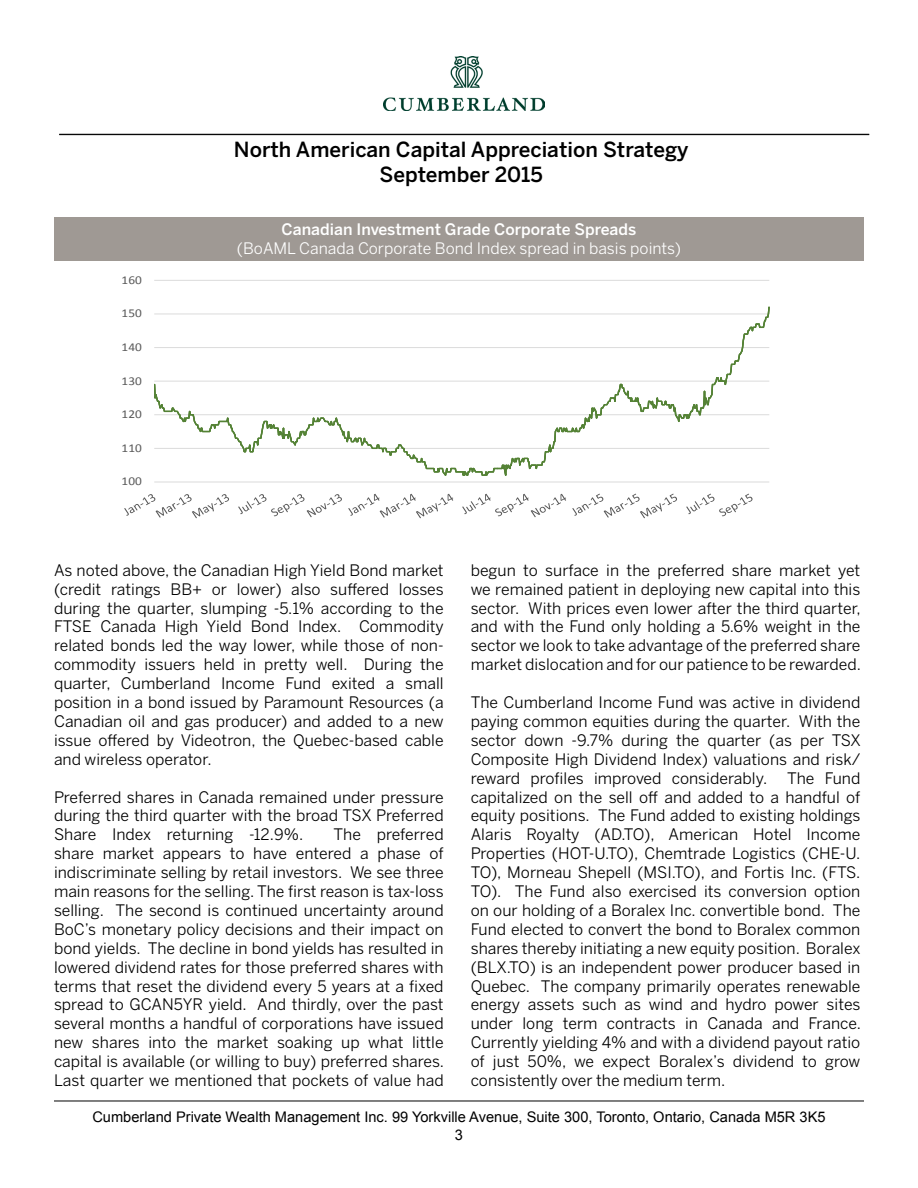
<style>
.page{position:relative;width:918px;height:1188px;background:#fff}
.page>*{position:absolute;margin:0;border:0;box-sizing:border-box;transform-origin:0 0}
.t1{font:500 20.7px/24.9px "Benton Sans";color:#000;text-align:center}
.t2{font:15.75px/18.9px "Benton Sans";color:#000;text-align:justify}
.t3{font:15.75px "Benton Sans";color:#fff}
.t4{font:500 15.75px "Benton Sans";color:#fff}
.t5{font:14.7px/17.5px "Arial";color:#000;text-align:center}
.t6{font:12px "Calibri";color:#595959;scale:1.1 1}
</style>
<div class="page">
<img style="left:384px;top:57px;width:160px;height:54px">
<hr style="left:59px;top:134px;width:810px;height:1px;background:#000">
<hr style="left:54px;top:1101px;width:810px;height:1px;background:#000">
<div style="left:54px;top:217px;width:810px;height:43px;background:#9f9994"></div>
<hr style="left:154px;top:280px;width:615px;height:1px;background:#d9d9d9">
<svg style="left:154px;top:306px;width:616px;height:177px"></svg>
<svg style="left:124px;top:494px;width:105px;height:24px"></svg>
<svg style="left:238px;top:494px;width:104px;height:23px"></svg>
<svg style="left:348px;top:494px;width:105px;height:24px"></svg>
<svg style="left:462px;top:494px;width:104px;height:23px"></svg>
<svg style="left:572px;top:494px;width:105px;height:24px"></svg>
<svg style="left:686px;top:494px;width:67px;height:22px"></svg>
<h1 class="t1" style="left:234px;top:137px;width:456px">North American Capital Appreciation Strategy<br>September 2015</h1>
<p class="t6" style="left:122px;top:272px;width:20px">160</p>
<p class="t6" style="left:122px;top:306px;width:20px">150</p>
<p class="t6" style="left:122px;top:339px;width:20px">140</p>
<p class="t6" style="left:122px;top:373px;width:20px">130</p>
<p class="t6" style="left:122px;top:407px;width:20px">120</p>
<p class="t6" style="left:122px;top:440px;width:20px">110</p>
<p class="t6" style="left:122px;top:474px;width:20px">100</p>
<p class="t4" style="left:282px;top:220px;width:356px">Canadian Investment Grade Corporate Spreads</p>
<p class="t3" style="left:237px;top:239px;width:446px">(BoAML Canada Corporate Bond Index spread in basis points)</p>
<p class="t2" style="left:54px;top:560px;width:391px">As noted above, the Canadian High Yield Bond market (credit ratings BB+ or lower) also suffered losses during the quarter, slumping -5.1% according to the FTSE Canada High Yield Bond Index. Commodity related bonds led the way lower, while those of non&shy;commodity issuers held in pretty well. During the quarter, Cumberland Income Fund exited a small position in a bond issued by Paramount Resources (a Canadian oil and gas producer) and added to a new issue offered by Videotron, the Quebec-based cable and wireless operator.</p>
<p class="t2" style="left:54px;top:787px;width:391px">Preferred shares in Canada remained under pressure during the third quarter with the broad TSX Preferred Share Index returning -12.9%.</p>
<p class="t2" style="left:54px;top:825px;width:392px;text-indent:280px">The preferred share market appears to have entered a phase of indiscriminate selling by retail investors. We see three main reasons for the selling. The first reason is tax-loss selling. The second is continued uncertainty around BoC’s monetary policy decisions and their impact on bond yields. The decline in bond yields has resulted in lowered dividend rates for those preferred shares with terms that reset the dividend every 5 years at a fixed spread to GCAN5YR yield. And thirdly, over the past several months a handful of corporations have issued new shares into the market soaking up what little capital is available (or willing to buy) preferred shares.<br>Last quarter we mentioned that pockets of value had</p>
<p class="t2" style="left:471px;top:560px;width:392px">begun to surface in the preferred share market yet we remained patient in deploying new capital into this sector. With prices even lower after the third quarter, and with the Fund only holding a 5.6% weight in the sector we look to take advantage of the preferred share market dislocation and for our patience to be rewarded.</p>
<p class="t2" style="left:471px;top:693px;width:392px">The Cumberland Income Fund was active in dividend paying common equities during the quarter. With the sector down -9.7% during the quarter (as per TSX Composite High Dividend Index) valuations and risk/ reward profiles improved considerably. The Fund capitalized on the sell off and added to a handful of equity positions. The Fund added to existing holdings Alaris Royalty (AD.TO), American Hotel Income Properties (HOT-U.TO), Chemtrade Logistics (CHE-U.<br>TO), Morneau Shepell (MSI.TO), and Fortis Inc. (FTS.<br>TO). The Fund also exercised its conversion option on our holding of a Boralex Inc. convertible bond. The Fund elected to convert the bond to Boralex common shares thereby initiating a new equity position. Boralex (BLX.TO) is an independent power producer based in Quebec. The company primarily operates renewable energy assets such as wind and hydro power sites under long term contracts in Canada and France.<br>Currently yielding 4% and with a dividend payout ratio of just 50%, we expect Boralex’s dividend to grow consistently over the medium term.</p>
<p class="t5" style="left:92px;top:1109px;width:735px">Cumberland Private Wealth Management Inc. 99 Yorkville Avenue, Suite 300, Toronto, Ontario, Canada M5R 3K5<br>3</p>
</div>
